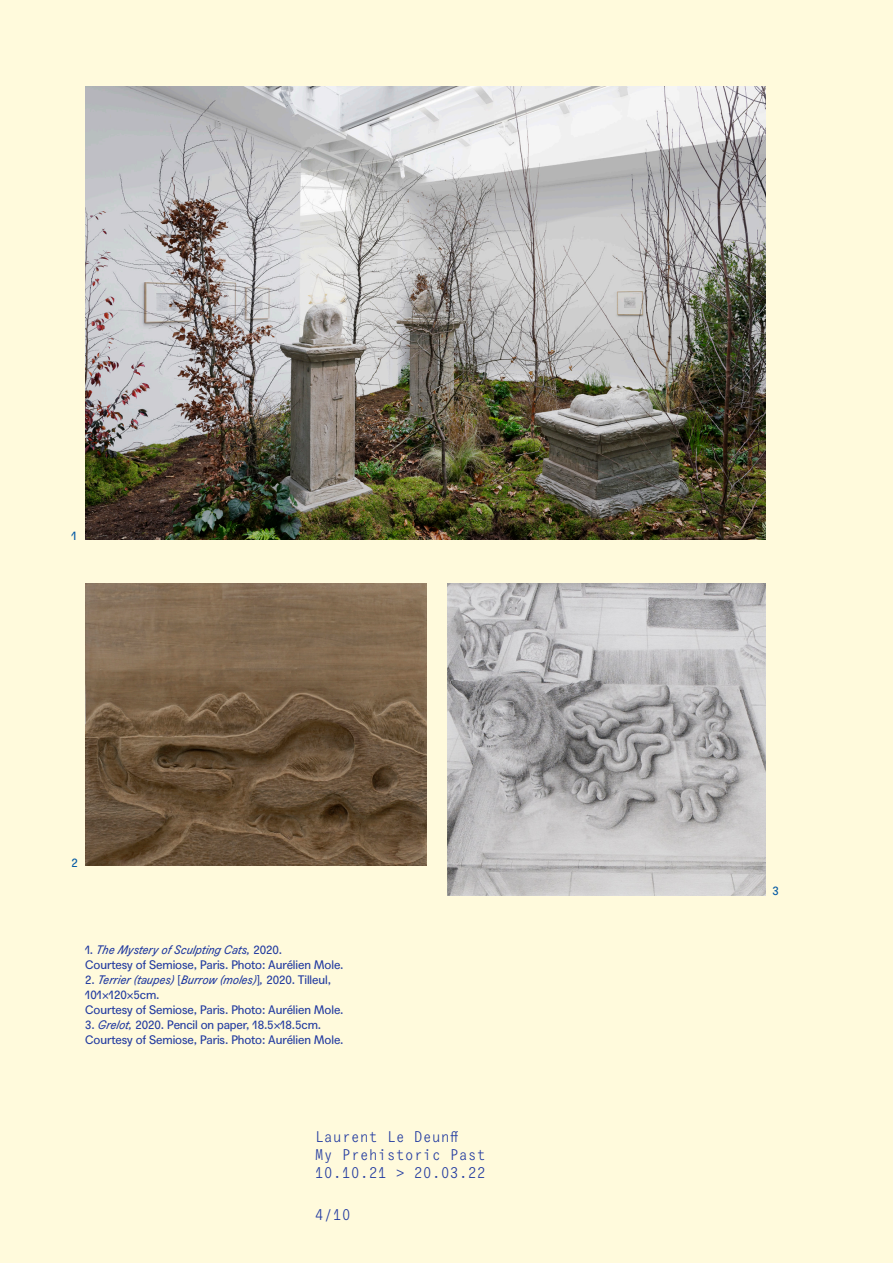
<style>
.page{position:relative;width:893px;height:1263px;background:#fffadc}
.page>*{position:absolute;margin:0;border:0;box-sizing:border-box;transform-origin:0 0}
.t1{font:15px/18px "Agipo Mono";color:#213aa0}
._3-_Pti_txt{font:12px/15px "Agipo";letter-spacing:-.01em;color:#213aa0}
._3-_Pti_txt-2{font:italic 12px "Agipo";letter-spacing:-.01em;color:#213aa0}
._3-_Pti_txt-3{font:12px "Agipo";color:#0057a4}
.s1{font-style:normal}
.s2{font-style:italic}
</style>
<div class="page">
<img style="left:85px;top:86px;width:680px;height:454px">
<img style="left:85px;top:584px;width:342px;height:281px">
<img style="left:448px;top:584px;width:317px;height:312px">
<p class="_3-_Pti_txt-3" style="left:71px;top:526px;width:7px">1</p>
<p class="_3-_Pti_txt-3" style="left:71px;top:853px;width:8px">2</p>
<p class="_3-_Pti_txt-2" style="left:85px;top:940px;width:198px"><span class="s1">1.</span> The Mystery of Sculpting Cats, <span class="s1">2020.</span></p>
<p class="_3-_Pti_txt" style="left:85px;top:956px;width:260px">Courtesy of Semiose, Paris. Photo: Aurélien Mole.</p>
<p class="_3-_Pti_txt" style="left:85px;top:971px;width:247px">2. <span class="s2">Terrier (taupes)</span> [<span class="s2">Burrow (moles)</span>]<span class="s2">,</span> 2020. Tilleul,<br>101×120×5cm.</p>
<p class="_3-_Pti_txt" style="left:85px;top:1001px;width:260px">Courtesy of Semiose, Paris. Photo: Aurélien Mole.</p>
<p class="_3-_Pti_txt" style="left:85px;top:1016px;width:238px">3. <span class="s2">Grelot,</span> 2020. Pencil on paper, 18.5×18.5cm.</p>
<p class="_3-_Pti_txt" style="left:85px;top:1031px;width:260px">Courtesy of Semiose, Paris. Photo: Aurélien Mole.</p>
<p class="t1" style="left:315px;top:1126px;width:172px">Laurent Le Deunff<br>My Prehistoric Past<br>10.10.21 &gt; 20.03.22</p>
<p class="t1" style="left:315px;top:1205px;width:37px">4/10</p>
<p class="_3-_Pti_txt-3" style="left:773px;top:881px;width:8px">3</p>
</div>
